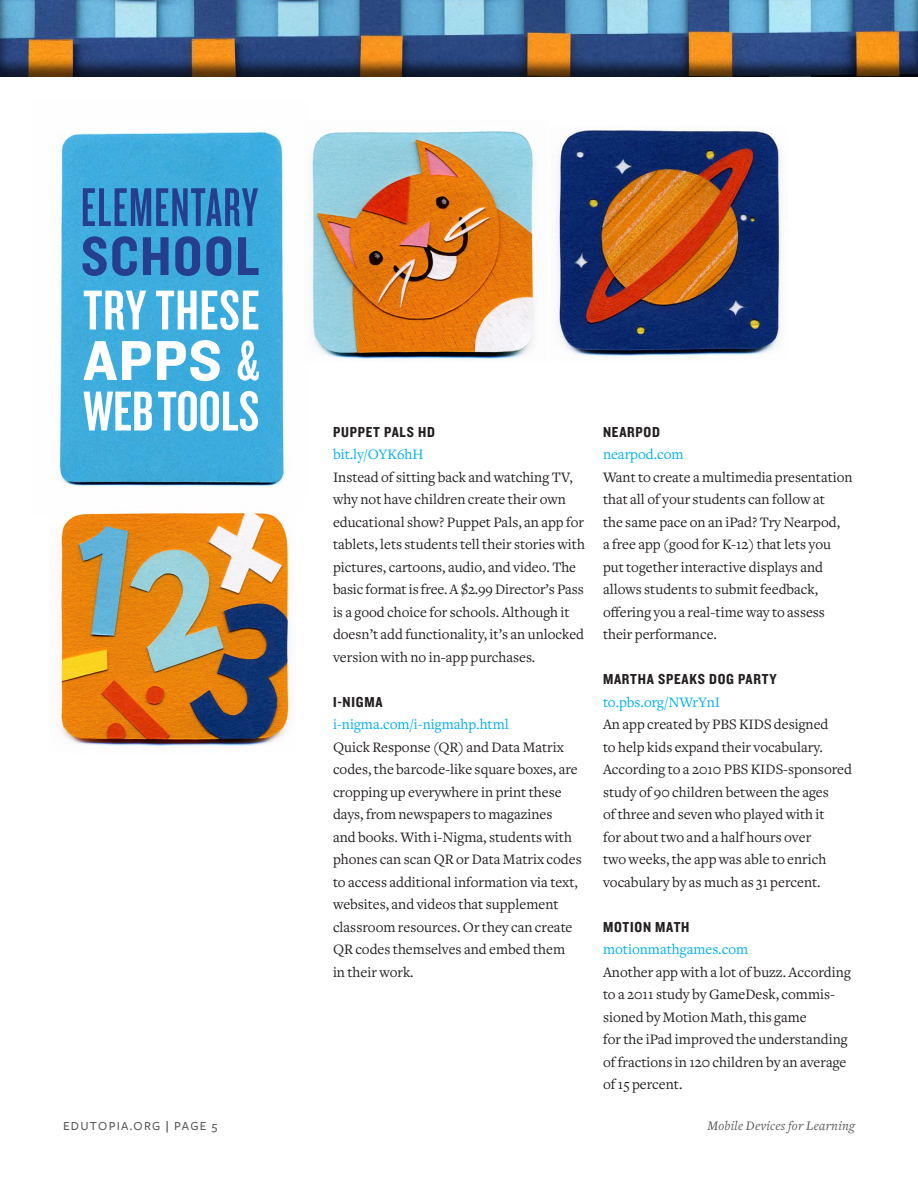
<style>
.page{position:relative;width:918px;height:1188px;background:#fff}
.page>*{position:absolute;margin:0;border:0;box-sizing:border-box;transform-origin:0 0}
.t1{font:58.35px "Knockout HTF48 Featherweight";letter-spacing:.005em;color:#fff}
.t2{font:58.35px "Knockout HTF51 Middleweight";color:#fff}
.t3{font:56.7px/49.1px "Knockout HTF47 Bantamweight";letter-spacing:.025em;color:#253f8e}
.Resource_txt{font:15px/22.5px "Freight Text";color:#231f20}
.Resource_Subhead{font:15px/22.5px "Freight Text";color:#231f20}
.Resource_url{font:15px "Freight Text";color:#00aeef}
.Resource_Subhead-2{font:15px "Knockout HTF50 Welterweight";letter-spacing:.05em;color:#231f20}
.t4{font:italic 13.5px "Freight Text";letter-spacing:.02em;color:#57585a}
.t5{font:500 12.75px "Freight Sans Pro";letter-spacing:.1em;color:#57585a}
.s1{font-family:"Knockout HTF50 Welterweight"}
.s2{font-family:"Knockout HTF47 Bantamweight"}
.s3{color:#231f20}
</style>
<div class="page">
<img style="left:58px;top:131px;width:227px;height:356px">
<div style="left:0;top:0;width:918px;height:78px;background:#231f20;opacity:.75"></div>
<img style="left:59px;top:513px;width:231px;height:234px">
<img style="left:311px;top:131px;width:223px;height:229px">
<img style="left:556px;top:130px;width:225px;height:227px">
<p class="t3" style="left:81px;top:184px;width:180px">ELEMENTARY<br><span class="s1">SCHOOL</span></p>
<p class="t1" style="left:83px;top:281px;width:178px">TRY THESE</p>
<p class="t2" style="left:83px;top:330px;width:178px">APPS <span class="s2">&amp;</span></p>
<p class="t1" style="left:83px;top:382px;width:178px">WEB TOOLS</p>
<p class="t5" style="left:63px;top:1117px;width:156px">EDUTOPIA.ORG <span class="s3">|</span> PAGE 5</p>
<p class="Resource_Subhead-2" style="left:333px;top:424px;width:103px">PUPPET PALS HD</p>
<p class="Resource_url" style="left:333px;top:446px;width:92px">bit.ly/OYK6hH</p>
<p class="Resource_Subhead" style="left:333px;top:466px;width:253px">Instead of sitting back and watching TV, why not have children create their own educational show? Puppet Pals, an app for tablets, lets students tell their stories with pictures, cartoons, audio, and video. The basic format is free. A $2.99 Director’s Pass is a good choice for schools. Although it doesn’t add functionality, it’s an unlocked version with no in-app purchases.</p>
<p class="Resource_Subhead-2" style="left:333px;top:694px;width:51px">I-NIGMA</p>
<p class="Resource_url" style="left:333px;top:716px;width:177px">i-nigma.com/i-nigmahp.html</p>
<p class="Resource_txt" style="left:333px;top:736px;width:250px">Quick Response (QR) and Data Matrix codes, the barcode-like square boxes, are cropping up everywhere in print these days, from newspapers to magazines<br>and books. With i-Nigma, students with phones can scan QR or Data Matrix codes to access additional information via text, websites, and videos that supplement classroom resources. Or they can create QR codes themselves and embed them<br>in their work.</p>
<p class="Resource_Subhead-2" style="left:603px;top:424px;width:59px">NEARPOD</p>
<p class="Resource_url" style="left:603px;top:446px;width:82px">nearpod.com</p>
<p class="Resource_txt" style="left:603px;top:466px;width:251px">Want to create a multimedia presentation that all of your students can follow at<br>the same pace on an iPad? Try Nearpod,<br>a free app (good for K-12) that lets you put together interactive displays and allows students to submit feedback, offering you a real-time way to assess their performance.</p>
<p class="Resource_Subhead-2" style="left:603px;top:671px;width:175px">MARTHA SPEAKS DOG PARTY</p>
<p class="Resource_url" style="left:603px;top:693px;width:119px">to.pbs.org/NWrYnI</p>
<p class="Resource_txt" style="left:603px;top:713px;width:251px">An app created by PBS KIDS designed<br>to help kids expand their vocabulary.<br>According to a 2010 PBS KIDS-sponsored study of 90 children between the ages<br>of three and seven who played with it<br>for about two and a half hours over<br>two weeks, the app was able to enrich vocabulary by as much as 31 percent.</p>
<p class="Resource_Subhead-2" style="left:603px;top:919px;width:88px">MOTION MATH</p>
<p class="Resource_url" style="left:603px;top:941px;width:147px">motionmathgames.com</p>
<p class="Resource_txt" style="left:603px;top:961px;width:249px">Another app with a lot of buzz. According to a 2011 study by GameDesk, commis&shy;sioned by Motion Math, this game<br>for the iPad improved the understanding of fractions in 120 children by an average of 15 percent.</p>
<p class="t4" style="left:707px;top:1118px;width:149px">Mobile Devices for Learning</p>
</div>
